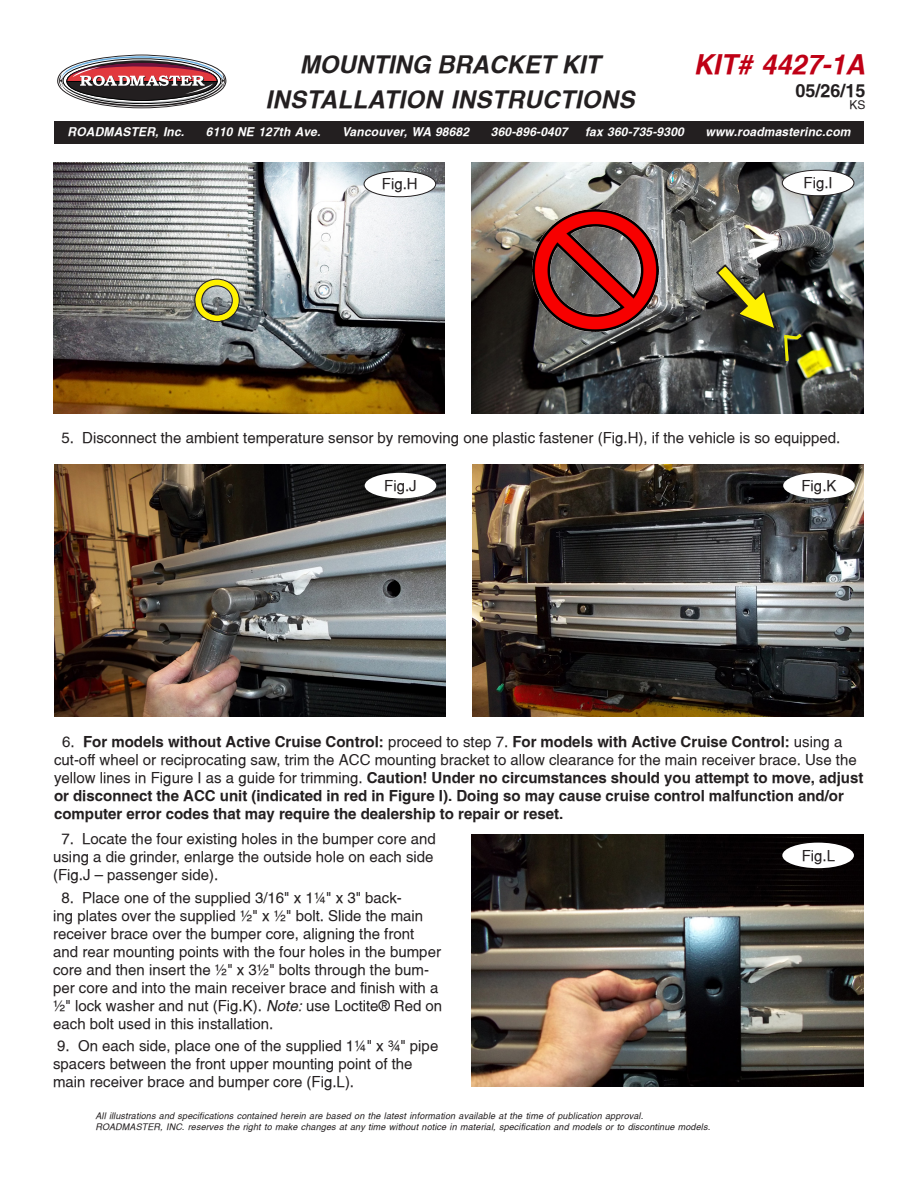
<style>
.page{position:relative;width:918px;height:1188px;background:#fff}
.page>*{position:absolute;margin:0;border:0;box-sizing:border-box;transform-origin:0 0}
.t1{font:italic 700 27px "Switzerland";color:#bf0015}
.t2{font:italic 700 24px/34.3px "Switzerland";letter-spacing:.015em;color:#231f20;text-align:center}
.t3{font:700 18px "Switzerland";color:#231f20}
.Helv_10pt{font:15px/18px "Switzerland";color:#231f20}
.t4{font:700 15px/18px "Switzerland";color:#231f20}
.t5{font:italic 700 12px "Switzerland";letter-spacing:.015em;color:#fff}
.t6{font:12px "Switzerland";color:#231f20}
.Helv_10pt-2{font:italic 9px/10.5px "Switzerland";letter-spacing:.015em;color:#231f20}
.s1{font-weight:400}
.s2{font-style:italic}
</style>
<div class="page">
<div style="left:54px;top:121px;width:810px;height:23px;background:#231f20"></div>
<svg style="left:57px;top:55px;width:170px;height:54px"></svg>
<img style="left:53px;top:162px;width:392px;height:252px">
<img style="left:472px;top:162px;width:391px;height:252px">
<img style="left:54px;top:465px;width:392px;height:252px">
<div style="left:364px;top:171px;width:72px;height:26px;background:#fff;border-radius:50%"></div>
<div style="left:364px;top:171px;width:72px;height:26px;border:1px solid #231f20;border-radius:50%"></div>
<div style="left:782px;top:170px;width:72px;height:26px;background:#fff;border-radius:50%"></div>
<div style="left:782px;top:170px;width:72px;height:26px;border:1px solid #231f20;border-radius:50%"></div>
<div style="left:365px;top:473px;width:71px;height:25px;background:#fff;border-radius:50%"></div>
<img style="left:472px;top:465px;width:392px;height:252px">
<div style="left:783px;top:473px;width:72px;height:25px;background:#fff;border-radius:50%"></div>
<img style="left:472px;top:834px;width:391px;height:252px">
<div style="left:782px;top:843px;width:72px;height:25px;background:#fff;border-radius:50%"></div>
<svg style="left:705px;top:254px;width:100px;height:110px;background:#4e5039"></svg>
<div style="left:195px;top:279px;width:44px;height:42px;border:6px solid #fff101;border-radius:50%"></div>
<div style="left:194px;top:279px;width:46px;height:43px;border:1px solid #231f20;border-radius:50%"></div>
<div style="left:201px;top:285px;width:32px;height:30px;border:1px solid #231f20;border-radius:50%"></div>
<img style="left:533px;top:209px;width:126px;height:122px">
<p class="t2" style="left:266px;top:47px;width:370px">MOUNTING BRACKET KIT<br>INSTALLATION INSTRUCTIONS</p>
<h1 class="t1" style="left:693px;top:49px;width:173px">KIT# 4427-1A</h1>
<p class="t3" style="left:795px;top:79px;width:72px">05/26/15</p>
<p class="t6" style="left:849px;top:97px;width:18px">KS</p>
<p class="t5" style="left:68px;top:125px;width:118px">ROADMASTER, Inc.</p>
<p class="t5" style="left:206px;top:125px;width:116px">6110 NE 127th Ave.</p>
<p class="t5" style="left:342px;top:125px;width:129px">Vancouver, WA 98682</p>
<p class="t5" style="left:491px;top:125px;width:78px">360-896-0407</p>
<p class="t5" style="left:585px;top:125px;width:100px">fax 360-735-9300</p>
<p class="t5" style="left:706px;top:125px;width:146px">www.roadmasterinc.com</p>
<p class="Helv_10pt" style="left:382px;top:175px;width:37px">Fig.H</p>
<p class="Helv_10pt" style="left:804px;top:174px;width:31px">Fig.I</p>
<p class="Helv_10pt" style="left:61px;top:429px;width:780px">5. Disconnect the ambient temperature sensor by removing one plastic fastener (Fig.H), if the vehicle is so equipped.</p>
<p class="Helv_10pt" style="left:384px;top:476px;width:34px">Fig.J</p>
<p class="Helv_10pt" style="left:801px;top:476px;width:37px">Fig.K</p>
<p class="t4" style="left:54px;top:732px;width:811px;text-indent:8px"><span class="s1">6.</span> For models without Active Cruise Control: <span class="s1">proceed to step 7.</span> For models with Active Cruise Control: <span class="s1">using a cut-off wheel or reciprocating saw, trim the ACC mounting bracket to allow clearance for the main receiver brace. Use the yellow lines in Figure I as a guide for trimming.</span> Caution! Under no circumstances should you attempt to move, adjust or disconnect the ACC unit (indicated in red in Figure I). Doing so may cause cruise control malfunction and/or computer error codes that may require the dealership to repair or reset.</p>
<p class="Helv_10pt" style="left:53px;top:830px;width:384px;text-indent:8px">7. Locate the four existing holes in the bumper core and using a die grinder, enlarge the outside hole on each side (Fig.J — passenger side).</p>
<p class="Helv_10pt" style="left:53px;top:888px;width:391px;text-indent:8px">8. Place one of the supplied 3/16" x 1¼" x 3" back-<br>ing plates over the supplied ½" x ½" bolt. Slide the main receiver brace over the bumper core, aligning the front and rear mounting points with the four holes in the bumper core and then insert the ½" x 3½" bolts through the bum&shy;per core and into the main receiver brace and finish with a ½" lock washer and nut (Fig.K). <span class="s2">Note:</span> use Loctite® Red on each bolt used in this installation.</p>
<p class="Helv_10pt" style="left:53px;top:1037px;width:387px">9. On each side, place one of the supplied 1¼" x ¾" pipe spacers between the front upper mounting point of the main receiver brace and bumper core (Fig.L).</p>
<p class="Helv_10pt-2" style="left:95px;top:1111px;width:616px">All illustrations and specifications contained herein are based on the latest information available at the time of publication approval.<br>ROADMASTER, INC. reserves the right to make changes at any time without notice in material, specification and models or to discontinue models.</p>
<p class="Helv_10pt" style="left:802px;top:846px;width:35px">Fig.L</p>
</div>
